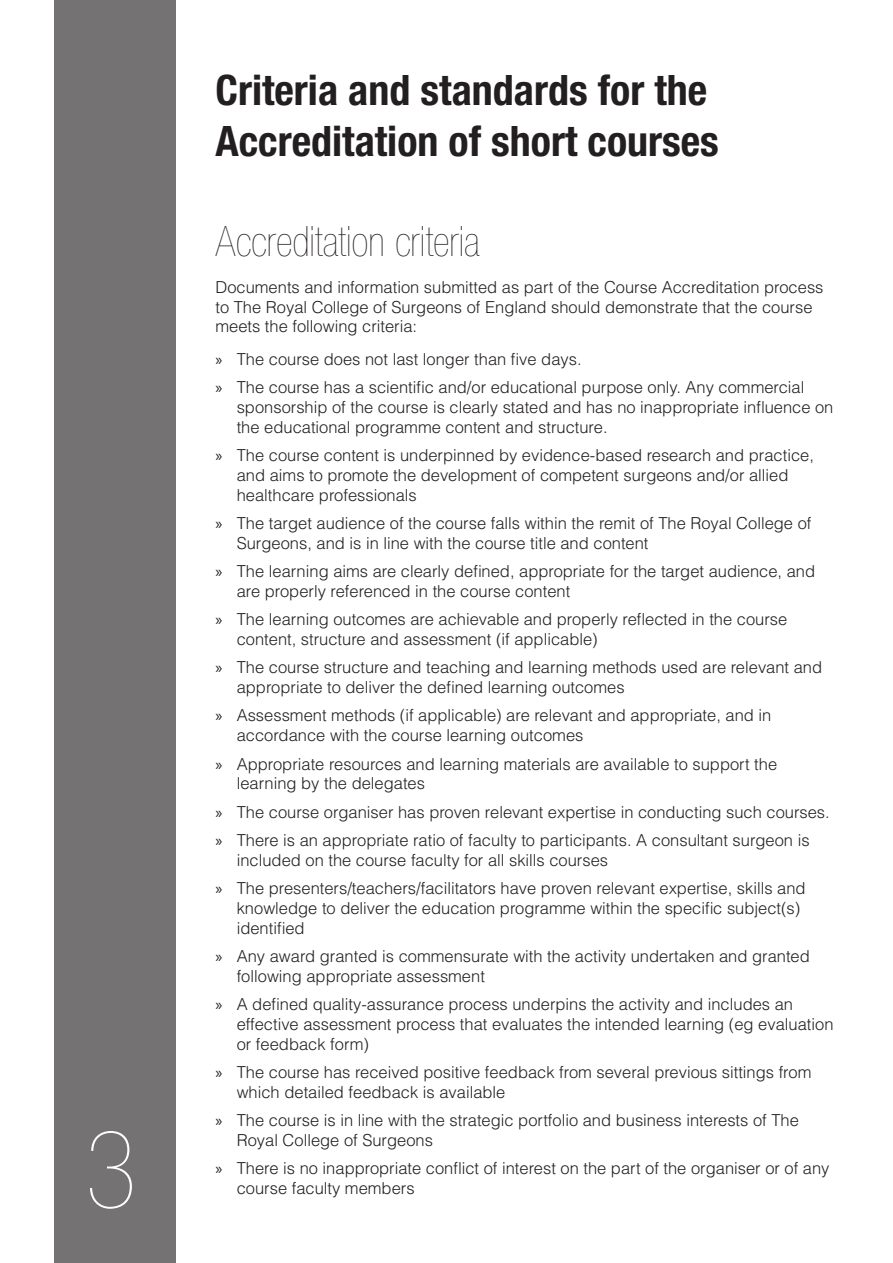
<style>
.page{position:relative;width:893px;height:1263px;background:#fff}
.page>*{position:absolute;margin:0;border:0;box-sizing:border-box;transform-origin:0 0}
.t1{font:900 condensed 108px "Helvetica Neue";color:#fff}
.page_title_2{font:700 condensed 42px "Helvetica Neue";color:#231f20}
.Page_title{font:900 condensed 42px "Helvetica Neue";color:#231f20}
.Body_text{font:300 16.5px/19.8px "Helvetica";color:#231f20}
.s1{font-family:"Myriad Pro";font-weight:400}
</style>
<div class="page">
<div style="left:54px;top:0;width:122px;height:1263px;background:#747273"></div>
<h1 class="t1" style="left:85px;top:1110px;width:53px">3</h1>
<p class="page_title_2" style="left:215px;top:65px;width:493px">Criteria and standards for the</p>
<p class="page_title_2" style="left:215px;top:115px;width:505px">Accreditation of short courses</p>
<p class="Page_title" style="left:215px;top:219px;width:266px">Accreditation criteria</p>
<p class="Body_text" style="left:215px;top:277px;width:609px">Documents and information submitted as part of the Course Accreditation process to The Royal College of Surgeons of England should demonstrate that the course meets the following criteria:</p>
<p class="Body_text" style="left:215px;top:349px;width:368px"><span class="s1">»</span> The course does not last longer than five days.</p>
<p class="Body_text" style="left:237px;top:377px;width:598px;text-indent:-21px"><span class="s1">»</span> The course has a scientific and/or educational purpose only. Any commercial sponsorship of the course is clearly stated and has no inappropriate influence on the educational programme content and structure.</p>
<p class="Body_text" style="left:237px;top:445px;width:579px;text-indent:-21px"><span class="s1">»</span> The course content is underpinned by evidence-based research and practice, and aims to promote the development of competent surgeons and/or allied healthcare professionals</p>
<p class="Body_text" style="left:237px;top:513px;width:576px;text-indent:-21px"><span class="s1">»</span> The target audience of the course falls within the remit of The Royal College of<br>Surgeons, and is in line with the course title and content</p>
<p class="Body_text" style="left:237px;top:561px;width:580px;text-indent:-21px"><span class="s1">»</span> The learning aims are clearly defined, appropriate for the target audience, and are properly referenced in the course content</p>
<p class="Body_text" style="left:237px;top:609px;width:552px;text-indent:-21px"><span class="s1">»</span> The learning outcomes are achievable and properly reflected in the course content, structure and assessment (if applicable)</p>
<p class="Body_text" style="left:237px;top:657px;width:587px;text-indent:-21px"><span class="s1">»</span> The course structure and teaching and learning methods used are relevant and appropriate to deliver the defined learning outcomes</p>
<p class="Body_text" style="left:237px;top:705px;width:536px;text-indent:-21px"><span class="s1">»</span> Assessment methods (if applicable) are relevant and appropriate, and in accordance with the course learning outcomes</p>
<p class="Body_text" style="left:237px;top:754px;width:542px;text-indent:-21px"><span class="s1">»</span> Appropriate resources and learning materials are available to support the learning by the delegates</p>
<p class="Body_text" style="left:215px;top:802px;width:616px"><span class="s1">»</span> The course organiser has proven relevant expertise in conducting such courses.</p>
<p class="Body_text" style="left:237px;top:830px;width:574px;text-indent:-21px"><span class="s1">»</span> There is an appropriate ratio of faculty to participants. A consultant surgeon is included on the course faculty for all skills courses</p>
<p class="Body_text" style="left:237px;top:878px;width:570px;text-indent:-21px"><span class="s1">»</span> The presenters/teachers/facilitators have proven relevant expertise, skills and knowledge to deliver the education programme within the specific subject(s) identified</p>
<p class="Body_text" style="left:237px;top:946px;width:575px;text-indent:-21px"><span class="s1">»</span> Any award granted is commensurate with the activity undertaken and granted following appropriate assessment</p>
<p class="Body_text" style="left:237px;top:994px;width:598px;text-indent:-21px"><span class="s1">»</span> A defined quality-assurance process underpins the activity and includes an effective assessment process that evaluates the intended learning (eg evaluation or feedback form)</p>
<p class="Body_text" style="left:237px;top:1062px;width:576px;text-indent:-21px"><span class="s1">»</span> The course has received positive feedback from several previous sittings from which detailed feedback is available</p>
<p class="Body_text" style="left:237px;top:1110px;width:564px;text-indent:-21px"><span class="s1">»</span> The course is in line with the strategic portfolio and business interests of The<br>Royal College of Surgeons</p>
<p class="Body_text" style="left:237px;top:1158px;width:594px;text-indent:-21px"><span class="s1">»</span> There is no inappropriate conflict of interest on the part of the organiser or of any course faculty members</p>
</div>
